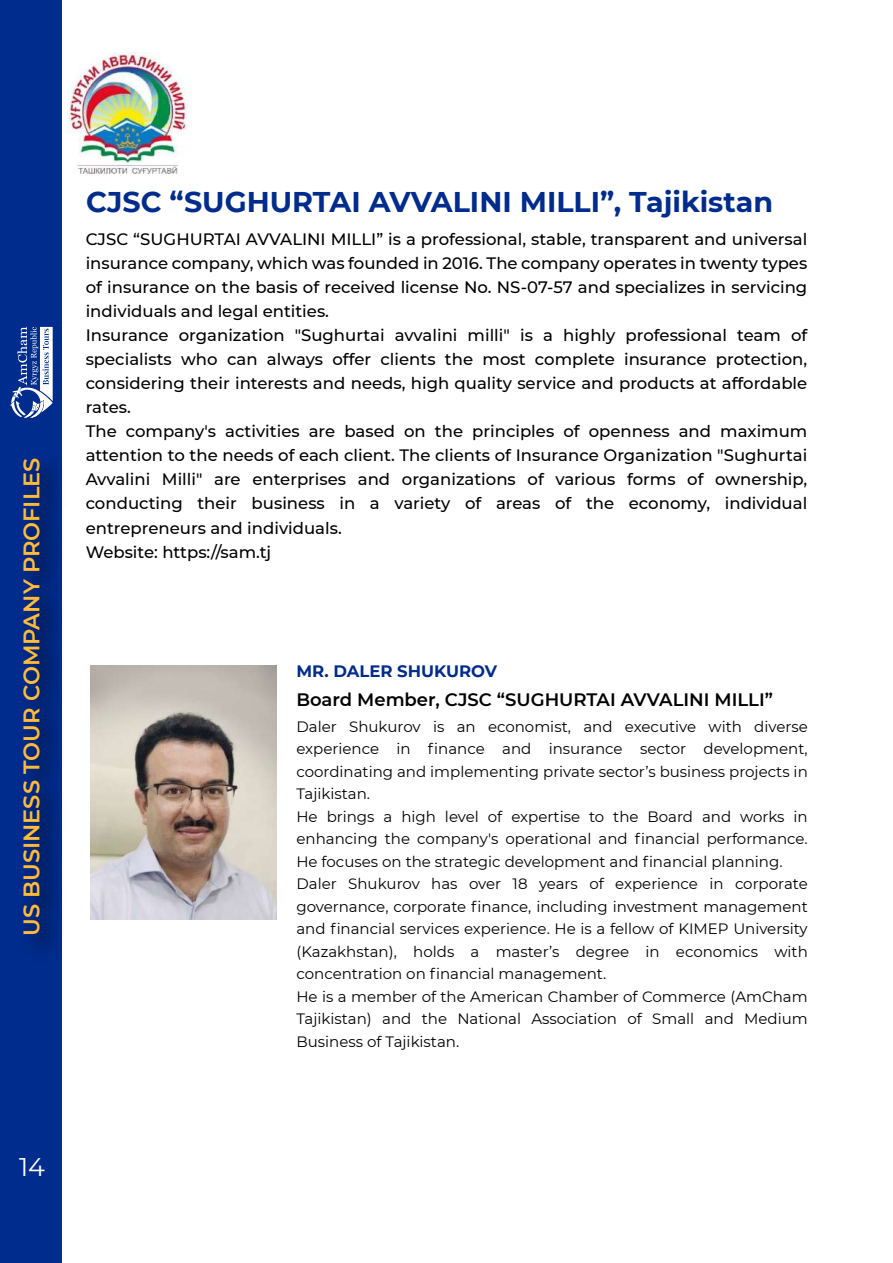
<style>
.page{position:relative;width:893px;height:1263px;background:#fff}
.page>*{position:absolute;margin:0;border:0;box-sizing:border-box;transform-origin:0 0}
.t1{font:700 28.5px "Montserrat";color:#002c8d}
.t2{font:25.5px "Montserrat";color:#fff}
.t3{font:600 22.5px "Montserrat";color:#ffbb39}
.t4{font:600 18px "Montserrat";color:#000}
.t5{font:500 16.5px/24px "Montserrat";color:#000}
.t6{font:700 16.5px "Montserrat";color:#002c8d}
.t7{font:15px/22.5px "Montserrat";color:#000}
</style>
<div class="page">
<div style="left:0;top:0;width:61px;height:1263px;background:#002c8d"></div>
<svg style="left:10px;top:327px;width:43px;height:91px"></svg>
<img style="left:27px;top:445px;width:35px;height:524px">
<img style="left:91px;top:665px;width:186px;height:254px">
<img style="left:68px;top:52px;width:120px;height:122px">
<h3 class="t3" style="left:15px;top:936px;width:480px;rotate:-90deg">US BUSINESS TOUR COMPANY PROFILES</h3>
<h1 class="t1" style="left:86px;top:181px;width:688px">CJSC “SUGHURTAI AVVALINI MILLI”, Tajikistan</h1>
<p class="t5" style="left:86px;top:227px;width:723px">CJSC “SUGHURTAI AVVALINI MILLI” is a professional, stable, transparent and universal insurance company, which was founded in 2016. The company operates in twenty types of insurance on the basis of received license No. NS-07-57 and specializes in servicing individuals and legal entities.<br>Insurance organization "Sughurtai avvalini milli" is a highly professional team of specialists who can always offer clients the most complete insurance protection, considering their interests and needs, high quality service and products at affordable rates.<br>The company's activities are based on the principles of openness and maximum attention to the needs of each client. The clients of Insurance Organization "Sughurtai Avvalini Milli" are enterprises and organizations of various forms of ownership, conducting their business in a variety of areas of the economy, individual entrepreneurs and individuals.<br>Website: https://sam.tj</p>
<p class="t6" style="left:296px;top:659px;width:202px">MR. DALER SHUKUROV</p>
<p class="t4" style="left:296px;top:687px;width:478px">Board Member, CJSC “SUGHURTAI AVVALINI MILLI”</p>
<p class="t7" style="left:296px;top:715px;width:513px">Daler Shukurov is an economist, and executive with diverse experience in finance and insurance sector development, coordinating and implementing private sector’s business projects in Tajikistan.<br>He brings a high level of expertise to the Board and works in enhancing the company's operational and financial performance.<br>He focuses on the strategic development and financial planning.<br>Daler Shukurov has over 18 years of experience in corporate governance, corporate finance, including investment management and financial services experience. He is a fellow of KIMEP University (Kazakhstan), holds a master’s degree in economics with concentration on financial management.<br>He is a member of the American Chamber of Commerce (AmCham Tajikistan) and the National Association of Small and Medium Business of Tajikistan.</p>
<h2 class="t2" style="left:19px;top:1149px;width:28px">14</h2>
</div>
